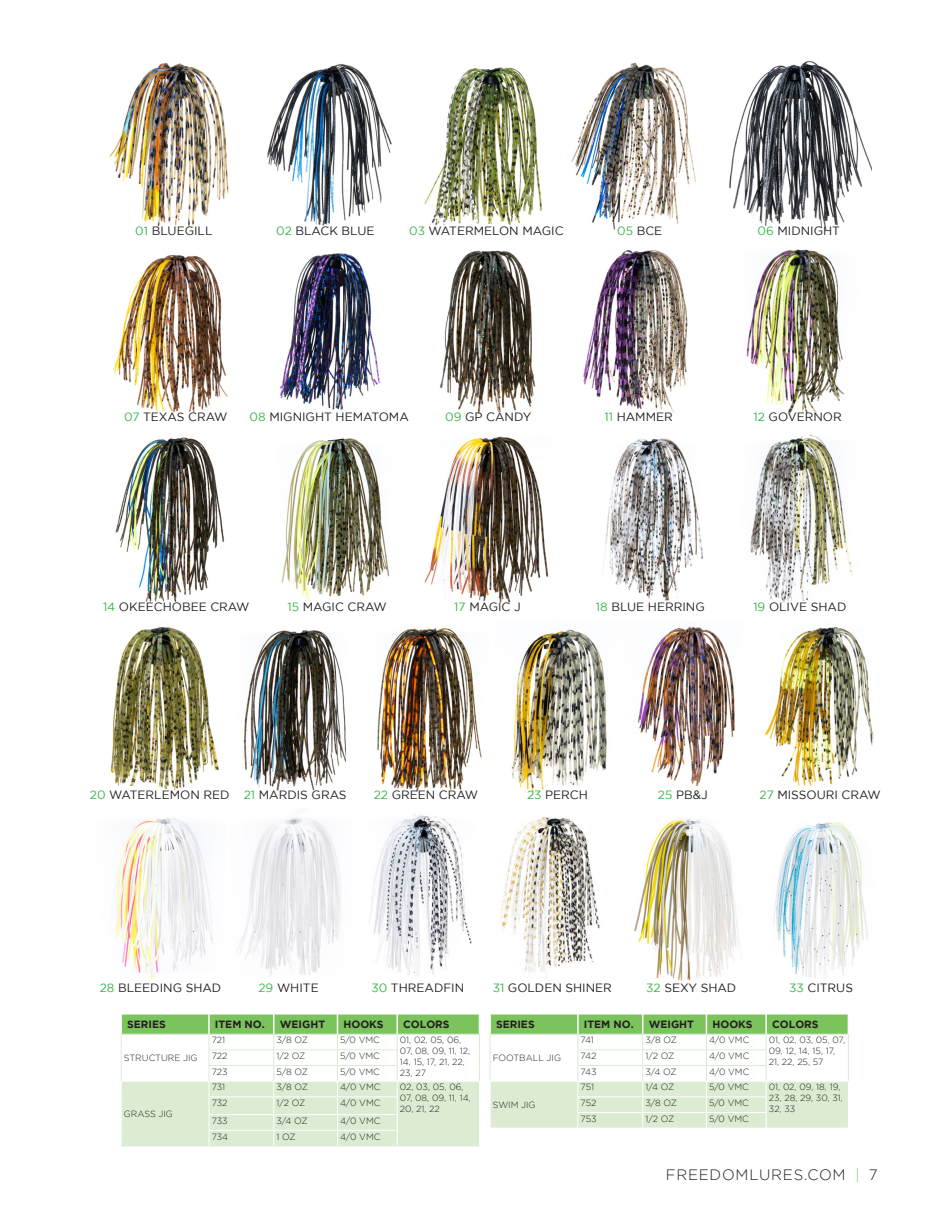
<style>
.page{position:relative;width:945px;height:1215px;background:#fff}
.page>*{position:absolute;margin:0;border:0;box-sizing:border-box;transform-origin:0 0}
.t1{font:300 15px "Gotham";letter-spacing:.05em;color:#231f20}
.t2{font:12px "Gotham";color:#231f20}
.t3{font:700 10.5px "Gotham";color:#231f20}
.t4{font:300 9px/10.8px "Gotham";color:#231f20}
.s1{color:#3ab54a}
.s2{color:#7bc35c}
</style>
<div class="page">
<hr style="left:121px;top:1146px;width:88px;height:1px;background:#dbecd2">
<hr style="left:209px;top:1146px;width:65px;height:1px;background:#dbecd2">
<hr style="left:274px;top:1146px;width:64px;height:1px;background:#dbecd2">
<hr style="left:338px;top:1146px;width:59px;height:1px;background:#dbecd2">
<hr style="left:397px;top:1146px;width:83px;height:1px;background:#dbecd2">
<svg style="left:120px;top:1015px;width:360px;height:131px"></svg>
<hr style="left:121px;top:1081px;width:88px;height:1px;background:#fff">
<hr style="left:209px;top:1081px;width:65px;height:1px;background:#fff">
<hr style="left:274px;top:1081px;width:64px;height:1px;background:#fff">
<hr style="left:338px;top:1081px;width:59px;height:1px;background:#fff">
<hr style="left:397px;top:1081px;width:83px;height:1px;background:#fff">
<svg style="left:489px;top:1015px;width:360px;height:113px"></svg>
<img style="left:109px;top:62px;width:120px;height:166px">
<img style="left:267px;top:64px;width:125px;height:162px">
<img style="left:424px;top:67px;width:118px;height:159px">
<img style="left:571px;top:62px;width:125px;height:168px">
<img style="left:113px;top:255px;width:115px;height:157px">
<img style="left:279px;top:253px;width:101px;height:157px">
<img style="left:439px;top:250px;width:97px;height:164px">
<img style="left:583px;top:250px;width:105px;height:163px">
<img style="left:746px;top:249px;width:98px;height:165px">
<img style="left:115px;top:437px;width:275px;height:165px">
<img style="left:424px;top:436px;width:280px;height:167px">
<img style="left:750px;top:434px;width:103px;height:169px">
<img style="left:110px;top:627px;width:109px;height:164px">
<img style="left:243px;top:630px;width:103px;height:161px">
<img style="left:377px;top:628px;width:105px;height:164px">
<img style="left:511px;top:629px;width:96px;height:164px">
<img style="left:638px;top:625px;width:97px;height:162px">
<img style="left:115px;top:818px;width:98px;height:162px">
<img style="left:237px;top:817px;width:104px;height:159px">
<img style="left:369px;top:814px;width:231px;height:162px">
<img style="left:634px;top:818px;width:107px;height:163px">
<img style="left:773px;top:822px;width:95px;height:157px">
<img style="left:764px;top:627px;width:110px;height:160px">
<img style="left:729px;top:61px;width:143px;height:169px">
<p class="t2" style="left:135px;top:224px;width:79px"><span class="s1">01</span> BLUEGILL</p>
<p class="t2" style="left:276px;top:224px;width:100px"><span class="s1">02</span> BLACK BLUE</p>
<p class="t2" style="left:409px;top:224px;width:156px"><span class="s1">03</span> WATERMELON MAGIC</p>
<p class="t2" style="left:617px;top:224px;width:47px"><span class="s1">05</span> BCE</p>
<p class="t2" style="left:124px;top:410px;width:105px"><span class="s1">07</span> TEXAS CRAW</p>
<p class="t2" style="left:250px;top:410px;width:161px"><span class="s1">08</span> MIGNIGHT HEMATOMA</p>
<p class="t2" style="left:445px;top:410px;width:87px"><span class="s1">09</span> GP CANDY</p>
<p class="t2" style="left:605px;top:410px;width:70px"><span class="s1">11</span> HAMMER</p>
<p class="t2" style="left:758px;top:224px;width:84px"><span class="s1">06</span> MIDNIGHT</p>
<p class="t2" style="left:754px;top:410px;width:90px"><span class="s1">12</span> GOVERNOR</p>
<p class="t2" style="left:103px;top:601px;width:148px"><span class="s1">14</span> OKEECHOBEE CRAW</p>
<p class="t2" style="left:288px;top:600px;width:101px"><span class="s1">15</span> MAGIC CRAW</p>
<p class="t2" style="left:454px;top:600px;width:68px"><span class="s1">17</span> MAGIC J</p>
<p class="t2" style="left:596px;top:600px;width:110px"><span class="s1">18</span> BLUE HERRING</p>
<p class="t2" style="left:753px;top:600px;width:95px"><span class="s1">19</span> OLIVE SHAD</p>
<p class="t2" style="left:90px;top:788px;width:141px"><span class="s1">20</span> WATERLEMON RED</p>
<p class="t2" style="left:244px;top:788px;width:104px"><span class="s1">21</span> MARDIS GRAS</p>
<p class="t2" style="left:374px;top:788px;width:106px"><span class="s1">22</span> GREEN CRAW</p>
<p class="t2" style="left:527px;top:788px;width:62px"><span class="s1">23</span> PERCH</p>
<p class="t2" style="left:658px;top:788px;width:51px"><span class="s1">25</span> PB&amp;J</p>
<p class="t2" style="left:760px;top:788px;width:123px"><span class="s1">27</span> MISSOURI CRAW</p>
<p class="t2" style="left:100px;top:981px;width:123px"><span class="s1">28</span> BLEEDING SHAD</p>
<p class="t2" style="left:258px;top:981px;width:62px"><span class="s1">29</span> WHITE</p>
<p class="t2" style="left:371px;top:981px;width:94px"><span class="s1">30</span> THREADFIN</p>
<p class="t2" style="left:493px;top:981px;width:121px"><span class="s1">31</span> GOLDEN SHINER</p>
<p class="t2" style="left:646px;top:981px;width:92px"><span class="s1">32</span> SEXY SHAD</p>
<p class="t2" style="left:789px;top:981px;width:65px"><span class="s1">33</span> CITRUS</p>
<p class="t3" style="left:127px;top:1018px;width:40px">SERIES</p>
<p class="t3" style="left:215px;top:1018px;width:51px">ITEM NO.</p>
<p class="t3" style="left:280px;top:1018px;width:47px">WEIGHT</p>
<p class="t3" style="left:344px;top:1018px;width:42px">HOOKS</p>
<p class="t3" style="left:403px;top:1018px;width:48px">COLORS</p>
<p class="t4" style="left:124px;top:1052px;width:75px">STRUCTURE JIG</p>
<p class="t4" style="left:212px;top:1035px;width:15px">721</p>
<p class="t4" style="left:276px;top:1035px;width:33px">3/8 OZ</p>
<p class="t4" style="left:340px;top:1035px;width:41px">5/0 VMC</p>
<p class="t4" style="left:400px;top:1035px;width:72px">01, 02, 05, 06,<br>07, 08, 09, 11, 12,<br>14, 15, 17, 21, 22,<br>23, 27</p>
<p class="t4" style="left:212px;top:1050px;width:17px">722</p>
<p class="t4" style="left:276px;top:1050px;width:30px">1/2 OZ</p>
<p class="t4" style="left:340px;top:1050px;width:41px">5/0 VMC</p>
<p class="t4" style="left:212px;top:1066px;width:17px">723</p>
<p class="t4" style="left:276px;top:1066px;width:33px">5/8 OZ</p>
<p class="t4" style="left:340px;top:1066px;width:41px">5/0 VMC</p>
<p class="t3" style="left:496px;top:1018px;width:40px">SERIES</p>
<p class="t3" style="left:584px;top:1018px;width:51px">ITEM NO.</p>
<p class="t3" style="left:649px;top:1018px;width:47px">WEIGHT</p>
<p class="t3" style="left:712px;top:1018px;width:42px">HOOKS</p>
<p class="t3" style="left:772px;top:1018px;width:48px">COLORS</p>
<p class="t4" style="left:493px;top:1052px;width:70px">FOOTBALL JIG</p>
<p class="t4" style="left:581px;top:1035px;width:15px">741</p>
<p class="t4" style="left:645px;top:1035px;width:33px">3/8 OZ</p>
<p class="t4" style="left:709px;top:1035px;width:42px">4/0 VMC</p>
<p class="t4" style="left:769px;top:1035px;width:78px">01, 02, 03, 05, 07,<br>09, 12, 14, 15, 17,<br>21, 22, 25, 57</p>
<p class="t4" style="left:581px;top:1050px;width:17px">742</p>
<p class="t4" style="left:645px;top:1050px;width:30px">1/2 OZ</p>
<p class="t4" style="left:709px;top:1050px;width:42px">4/0 VMC</p>
<p class="t4" style="left:581px;top:1066px;width:17px">743</p>
<p class="t4" style="left:645px;top:1066px;width:33px">3/4 OZ</p>
<p class="t4" style="left:709px;top:1066px;width:42px">4/0 VMC</p>
<p class="t4" style="left:124px;top:1108px;width:51px">GRASS JIG</p>
<p class="t4" style="left:212px;top:1082px;width:15px">731</p>
<p class="t4" style="left:276px;top:1082px;width:33px">3/8 OZ</p>
<p class="t4" style="left:340px;top:1082px;width:42px">4/0 VMC</p>
<p class="t4" style="left:400px;top:1082px;width:72px">02, 03, 05, 06,<br>07, 08, 09, 11, 14,<br>20, 21, 22</p>
<p class="t4" style="left:212px;top:1097px;width:17px">732</p>
<p class="t4" style="left:276px;top:1097px;width:30px">1/2 OZ</p>
<p class="t4" style="left:340px;top:1097px;width:42px">4/0 VMC</p>
<p class="t4" style="left:212px;top:1115px;width:18px">733</p>
<p class="t4" style="left:276px;top:1115px;width:33px">3/4 OZ</p>
<p class="t4" style="left:340px;top:1115px;width:42px">4/0 VMC</p>
<p class="t4" style="left:212px;top:1131px;width:18px">734</p>
<p class="t4" style="left:276px;top:1131px;width:21px">1 OZ</p>
<p class="t4" style="left:340px;top:1131px;width:42px">4/0 VMC</p>
<p class="t4" style="left:493px;top:1099px;width:44px">SWIM JIG</p>
<p class="t4" style="left:581px;top:1082px;width:15px">751</p>
<p class="t4" style="left:645px;top:1082px;width:30px">1/4 OZ</p>
<p class="t4" style="left:709px;top:1082px;width:41px">5/0 VMC</p>
<p class="t4" style="left:769px;top:1082px;width:76px">01, 02, 09, 18, 19,<br>23, 28, 29, 30, 31,<br>32, 33</p>
<p class="t4" style="left:581px;top:1097px;width:17px">752</p>
<p class="t4" style="left:645px;top:1097px;width:33px">3/8 OZ</p>
<p class="t4" style="left:709px;top:1097px;width:41px">5/0 VMC</p>
<p class="t4" style="left:581px;top:1113px;width:17px">753</p>
<p class="t4" style="left:645px;top:1113px;width:30px">1/2 OZ</p>
<p class="t4" style="left:709px;top:1113px;width:41px">5/0 VMC</p>
<h1 class="t1" style="left:666px;top:1167px;width:213px">FREEDOMLURES.COM <span class="s2">|</span> 7</h1>
</div>
